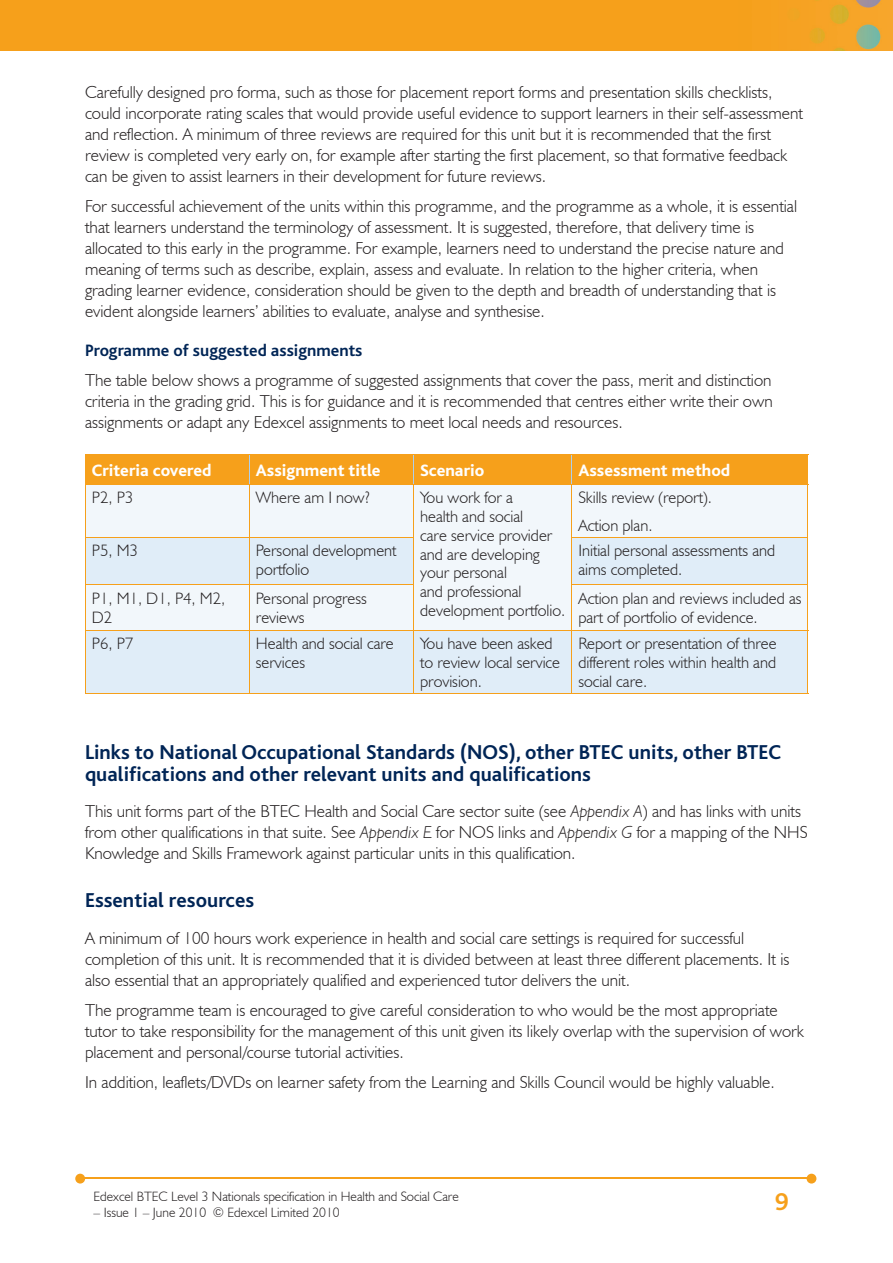
<style>
.page{position:relative;width:893px;height:1263px;background:#fff}
.page>*{position:absolute;margin:0;border:0;box-sizing:border-box;transform-origin:0 0}
.t1{font:700 25.5px "Bliss";color:#f6a01b}
.t2{font:700 21px/22.5px "Bliss";color:#002556}
.t3{font:300 17.25px/21px "Humanist 521 BT";color:#231f20}
.t4{font:800 17.25px "Bliss";color:#fff}
.t5{font:700 17.25px "Bliss";color:#002556}
.t6{font:300 16.5px/18.8px "Humanist 521 BT";color:#231f20}
.t7{font:300 13.5px "Humanist 521 BT";color:#231f20}
.s1{font-style:italic}
</style>
<div class="page">
<img style="left:0;top:0;width:893px;height:51px">
<hr style="left:82px;top:1178px;width:728px;height:1px;background:#f6a01b">
<svg style="left:807px;top:1174px;width:9px;height:9px"></svg>
<svg style="left:75px;top:1174px;width:10px;height:9px"></svg>
<div style="left:86px;top:485px;width:721px;height:52px;background:#f2f7fb"></div>
<svg style="left:86px;top:537px;width:721px;height:156px;fill:#e0edf8"></svg>
<div style="left:85px;top:455px;width:723px;height:29px;background:#f6a01b"></div>
<hr style="left:85px;top:454px;width:165px;height:1px;background:#f6a01b">
<hr style="left:250px;top:454px;width:164px;height:1px;background:#f6a01b">
<hr style="left:414px;top:454px;width:158px;height:1px;background:#f6a01b">
<hr style="left:572px;top:454px;width:236px;height:1px;background:#f6a01b">
<hr style="left:249px;top:485px;width:1px;height:52px;background:#f6a01b">
<hr style="left:413px;top:485px;width:1px;height:52px;background:#f6a01b">
<hr style="left:572px;top:485px;width:1px;height:52px;background:#f6a01b">
<hr style="left:85px;top:485px;width:1px;height:52px;background:#f6a01b">
<hr style="left:807px;top:485px;width:1px;height:52px;background:#f6a01b">
<hr style="left:85px;top:484px;width:165px;height:1px;background:#f6a01b">
<hr style="left:250px;top:484px;width:164px;height:1px;background:#f6a01b">
<hr style="left:414px;top:484px;width:158px;height:1px;background:#f6a01b">
<hr style="left:572px;top:484px;width:236px;height:1px;background:#f6a01b">
<hr style="left:249px;top:537px;width:1px;height:47px;background:#f6a01b">
<hr style="left:413px;top:537px;width:1px;height:47px;background:#f6a01b">
<hr style="left:572px;top:537px;width:1px;height:47px;background:#f6a01b">
<hr style="left:85px;top:537px;width:1px;height:47px;background:#f6a01b">
<hr style="left:807px;top:537px;width:1px;height:47px;background:#f6a01b">
<hr style="left:85px;top:537px;width:165px;height:1px;background:#f6a01b">
<hr style="left:250px;top:537px;width:164px;height:1px;background:#f6a01b">
<hr style="left:572px;top:537px;width:236px;height:1px;background:#f6a01b">
<hr style="left:249px;top:585px;width:1px;height:45px;background:#f6a01b">
<hr style="left:413px;top:585px;width:1px;height:45px;background:#f6a01b">
<hr style="left:572px;top:585px;width:1px;height:45px;background:#f6a01b">
<hr style="left:85px;top:585px;width:1px;height:45px;background:#f6a01b">
<hr style="left:807px;top:585px;width:1px;height:45px;background:#f6a01b">
<hr style="left:85px;top:584px;width:165px;height:1px;background:#f6a01b">
<hr style="left:250px;top:584px;width:164px;height:1px;background:#f6a01b">
<hr style="left:572px;top:584px;width:236px;height:1px;background:#f6a01b">
<hr style="left:249px;top:631px;width:1px;height:62px;background:#f6a01b">
<hr style="left:413px;top:631px;width:1px;height:62px;background:#f6a01b">
<hr style="left:572px;top:631px;width:1px;height:62px;background:#f6a01b">
<hr style="left:85px;top:693px;width:165px;height:1px;background:#f6a01b">
<hr style="left:250px;top:693px;width:164px;height:1px;background:#f6a01b">
<hr style="left:414px;top:693px;width:158px;height:1px;background:#f6a01b">
<hr style="left:572px;top:693px;width:236px;height:1px;background:#f6a01b">
<hr style="left:85px;top:631px;width:1px;height:62px;background:#f6a01b">
<hr style="left:807px;top:631px;width:1px;height:62px;background:#f6a01b">
<hr style="left:85px;top:630px;width:165px;height:1px;background:#f6a01b">
<hr style="left:250px;top:630px;width:164px;height:1px;background:#f6a01b">
<hr style="left:414px;top:630px;width:158px;height:1px;background:#f6a01b">
<hr style="left:572px;top:630px;width:236px;height:1px;background:#f6a01b">
<p class="t3" style="left:85px;top:81px;width:719px">Carefully designed pro forma, such as those for placement report forms and presentation skills checklists, could incorporate rating scales that would provide useful evidence to support learners in their self-assessment and reflection. A minimum of three reviews are required for this unit but it is recommended that the first review is completed very early on, for example after starting the first placement, so that formative feedback can be given to assist learners in their development for future reviews.</p>
<p class="t3" style="left:85px;top:195px;width:714px">For successful achievement of the units within this programme, and the programme as a whole, it is essential that learners understand the terminology of assessment. It is suggested, therefore, that delivery time is allocated to this early in the programme. For example, learners need to understand the precise nature and meaning of terms such as describe, explain, assess and evaluate. In relation to the higher criteria, when grading learner evidence, consideration should be given to the depth and breadth of understanding that is evident alongside learners’ abilities to evaluate, analyse and synthesise.</p>
<p class="t5" style="left:85px;top:342px;width:279px">Programme of suggested assignments</p>
<p class="t3" style="left:85px;top:369px;width:689px;text-align:justify">The table below shows a programme of suggested assignments that cover the pass, merit and distinction criteria in the grading grid. This is for guidance and it is recommended that centres either write their own assignments or adapt any Edexcel assignments to meet local needs and resources.</p>
<p class="t4" style="left:92px;top:461px;width:121px">Criteria covered</p>
<p class="t4" style="left:256px;top:461px;width:126px">Assignment title</p>
<p class="t4" style="left:420px;top:461px;width:66px">Scenario</p>
<p class="t4" style="left:578px;top:461px;width:153px">Assessment method</p>
<p class="t6" style="left:92px;top:488px;width:43px">P2, P3</p>
<p class="t6" style="left:256px;top:488px;width:116px">Where am I now?</p>
<p class="t6" style="left:420px;top:488px;width:147px">You work for a<br>health and social<br>care service provider and are developing your personal<br>and professional development portfolio.</p>
<p class="t6" style="left:578px;top:484px;width:135px;line-height:27.3px">Skills review (report).<br>Action plan.</p>
<p class="t6" style="left:92px;top:541px;width:48px">P5, M3</p>
<p class="t6" style="left:256px;top:541px;width:142px">Personal development portfolio</p>
<p class="t6" style="left:578px;top:541px;width:198px">Initial personal assessments and aims completed.</p>
<p class="t6" style="left:92px;top:588px;width:135px">P1, M1, D1, P4, M2,<br>D2</p>
<p class="t6" style="left:256px;top:588px;width:113px">Personal progress reviews</p>
<p class="t6" style="left:578px;top:588px;width:225px">Action plan and reviews included as part of portfolio of evidence.</p>
<p class="t6" style="left:92px;top:634px;width:43px">P6, P7</p>
<p class="t6" style="left:256px;top:634px;width:139px">Health and social care services</p>
<p class="t6" style="left:420px;top:634px;width:142px">You have been asked to review local service provision.</p>
<p class="t6" style="left:578px;top:634px;width:200px;text-align:justify">Report or presentation of three different roles within health and social care.</p>
<p class="t2" style="left:85px;top:741px;width:698px">Links to National Occupational Standards (NOS), other BTEC units, other BTEC qualifications and other relevant units and qualifications</p>
<p class="t3" style="left:85px;top:800px;width:724px">This unit forms part of the BTEC Health and Social Care sector suite (see <span class="s1">Appendix A</span>) and has links with units from other qualifications in that suite. See <span class="s1">Appendix E</span> for NOS links and <span class="s1">Appendix G</span> for a mapping of the NHS<br>Knowledge and Skills Framework against particular units in this qualification.</p>
<p class="t2" style="left:85px;top:890px;width:171px">Essential resources</p>
<p class="t3" style="left:85px;top:927px;width:706px">A minimum of 100 hours work experience in health and social care settings is required for successful completion of this unit. It is recommended that it is divided between at least three different placements. It is also essential that an appropriately qualified and experienced tutor delivers the unit.</p>
<p class="t3" style="left:85px;top:999px;width:720px">The programme team is encouraged to give careful consideration to who would be the most appropriate tutor to take responsibility for the management of this unit given its likely overlap with the supervision of work placement and personal/course tutorial activities.</p>
<p class="t3" style="left:85px;top:1071px;width:691px">In addition, leaflets/DVDs on learner safety from the Learning and Skills Council would be highly valuable.</p>
<p class="t7" style="left:94px;top:1188px;width:367px">Edexcel BTEC Level 3 Nationals specification in Health and Social Care</p>
<p class="t7" style="left:94px;top:1204px;width:248px">– Issue 1 – June 2010 © Edexcel Limited 2010</p>
<h1 class="t1" style="left:775px;top:1189px;width:15px">9</h1>
</div>
